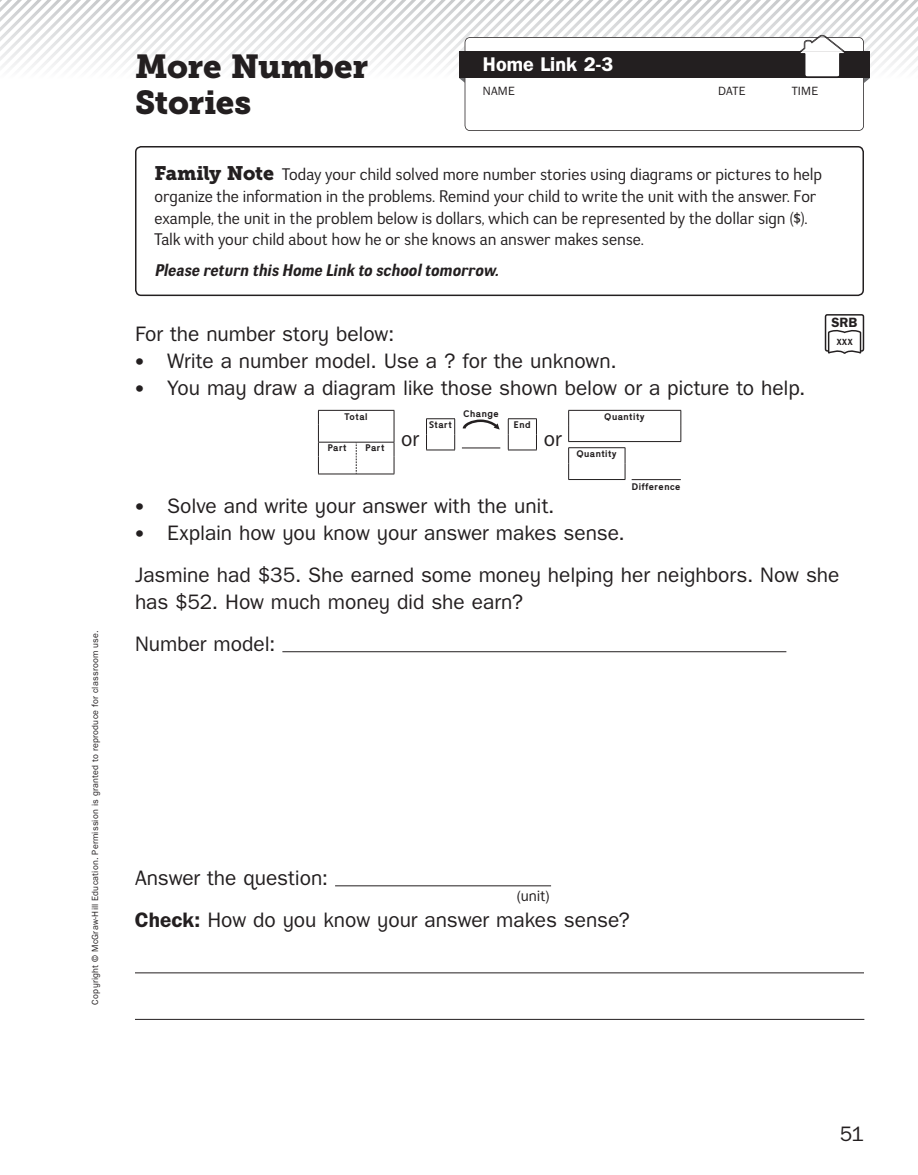
<style>
.page{position:relative;width:918px;height:1175px;background:#fff}
.page>*{position:absolute;margin:0;border:0;box-sizing:border-box;transform-origin:0 0}
.t1{font:33px "Museo Slab 900";letter-spacing:-.01em;color:#231f20}
.t2{font:21px/42px "SRA Sans 1.0";color:#231f20}
.t3{font:700 19.8px "SRA Sans 1.0";color:#fff}
.t4{font:16.5px/21.8px "Negotiate Bk";letter-spacing:-.005em;color:#231f20}
.t5{font:italic 700 16.5px "Negotiate Rg";letter-spacing:-.005em;color:#231f20}
.t6{font:15px "SRA Sans 1.0";color:#231f20}
.t7{font:700 13.5px "SRA Sans 1.0";color:#231f20}
.t8{font:12px "SRA Sans 1.0";letter-spacing:.015em;color:#231f20}
.t9{font:700 9.6px "MH Eupperelemsans EM";letter-spacing:.03em;color:#231f20}
.t10{font:9px "SRA Sans 1.0";letter-spacing:.025em;color:#231f20}
.t11{font:700 8.7px "Negotiate Rg";color:#231f20}
.s1{font-family:"Museo Slab 900";font-size:19.5px}
.s2{font-weight:700}
</style>
<div class="page">
<hr style="left:394px;top:410px;width:1px;height:32px;background:#231f20">
<hr style="left:318px;top:473px;width:76px;height:1px;background:#231f20">
<hr style="left:318px;top:410px;width:38px;height:1px;background:#231f20">
<hr style="left:356px;top:410px;width:38px;height:1px;background:#231f20">
<hr style="left:318px;top:442px;width:38px;height:1px;background:#231f20">
<svg style="left:318px;top:410px;width:1px;height:63px"></svg>
<hr style="left:356px;top:442px;width:38px;height:1px;background:#231f20">
<svg style="left:394px;top:442px;width:1px;height:31px"></svg>
<svg style="left:356px;top:442px;width:1px;height:32px"></svg>
<svg style="left:426px;top:418px;width:29px;height:32px"></svg>
<svg style="left:508px;top:418px;width:29px;height:32px"></svg>
<svg style="left:463px;top:419px;width:37px;height:10px"></svg>
<hr style="left:462px;top:447px;width:38px;height:1px;background:#231f20">
<hr style="left:568px;top:479px;width:57px;height:1px;background:#231f20">
<hr style="left:568px;top:447px;width:57px;height:1px;background:#231f20">
<svg style="left:568px;top:448px;width:1px;height:31px"></svg>
<svg style="left:625px;top:448px;width:1px;height:31px"></svg>
<hr style="left:568px;top:441px;width:113px;height:1px;background:#231f20">
<hr style="left:568px;top:410px;width:113px;height:1px;background:#231f20">
<svg style="left:568px;top:410px;width:1px;height:31px"></svg>
<svg style="left:681px;top:410px;width:1px;height:31px"></svg>
<hr style="left:632px;top:479px;width:49px;height:1px;background:#231f20">
<hr style="left:282px;top:651px;width:504px;height:1px;background:#231f20">
<hr style="left:335px;top:885px;width:216px;height:1px;background:#231f20">
<hr style="left:135px;top:972px;width:729px;height:1px;background:#231f20">
<hr style="left:135px;top:1019px;width:729px;height:1px;background:#231f20">
<div style="left:135px;top:146px;width:729px;height:150px;border:2px solid #231f20;border-radius:5px"></div>
<div style="left:825px;top:314px;width:39px;height:38px;border:2px solid #231f20;border-radius:2px"></div>
<svg style="left:827px;top:329px;width:35px;height:25px"></svg>
<svg style="left:0;top:0;width:918px;height:131px"></svg>
<p class="t10" style="left:92px;top:1004px;width:376px;rotate:-90deg">Copyright © McGraw-Hill Education. Permission is granted to reproduce for classroom use.</p>
<h1 class="t1" style="left:135px;top:55px;width:235px">More Number</h1>
<p class="t3" style="left:483px;top:58px;width:132px">Home Link 2-3</p>
<h1 class="t1" style="left:135px;top:91px;width:118px">Stories</h1>
<p class="t8" style="left:483px;top:87px;width:33px">NAME</p>
<p class="t8" style="left:718px;top:87px;width:29px">DATE</p>
<p class="t8" style="left:792px;top:87px;width:28px">TIME</p>
<p class="t4" style="left:154px;top:165px;width:669px"><span class="s1">Family Note</span> Today your child solved more number stories using diagrams or pictures to help organize the information in the problems. Remind your child to write the unit with the answer. For example, the unit in the problem below is dollars, which can be represented by the dollar sign ($).<br>Talk with your child about how he or she knows an answer makes sense.</p>
<p class="t5" style="left:154px;top:264px;width:346px">Please return this Home Link to school tomorrow.</p>
<p class="t2" style="left:135px;top:315px;width:261px">For the number story below:</p>
<p class="t2" style="left:135px;top:342px;width:483px">• Write a number model. Use a ? for the unknown.</p>
<p class="t2" style="left:135px;top:369px;width:672px">• You may draw a diagram like those shown below or a picture to help.</p>
<p class="t9" style="left:345px;top:413px;width:25px">Total</p>
<p class="t9" style="left:328px;top:444px;width:21px">Part</p>
<p class="t9" style="left:366px;top:444px;width:55px">Part <sup>or</sup></p>
<p class="t9" style="left:464px;top:410px;width:37px">Change</p>
<p class="t9" style="left:605px;top:413px;width:42px">Quantity</p>
<p class="t9" style="left:429px;top:421px;width:24px">Start</p>
<p class="t9" style="left:514px;top:421px;width:18px">End</p>
<p class="t2" style="left:544px;top:420px;width:20px">or</p>
<p class="t9" style="left:577px;top:450px;width:42px">Quantity</p>
<p class="t9" style="left:632px;top:482px;width:50px">Difference</p>
<p class="t7" style="left:832px;top:318px;width:27px">SRB</p>
<p class="t11" style="left:836px;top:339px;width:18px">XXX</p>
<p class="t2" style="left:135px;top:487px;width:421px">• Solve and write your answer with the unit.</p>
<p class="t2" style="left:135px;top:514px;width:706px">• Explain how you know your answer makes sense.<br>Jasmine had $35. She earned some money helping her neighbors. Now she</p>
<p class="t2" style="left:135px;top:583px;width:390px">has $52. How much money did she earn?<br>Number model:</p>
<p class="t2" style="left:135px;top:859px;width:496px">Answer the question:<br><span class="s2">Check:</span> How do you know your answer makes sense?</p>
<p class="t6" style="left:517px;top:890px;width:34px">(unit)</p>
<p class="t2" style="left:840px;top:1115px;width:26px">51</p>
</div>
